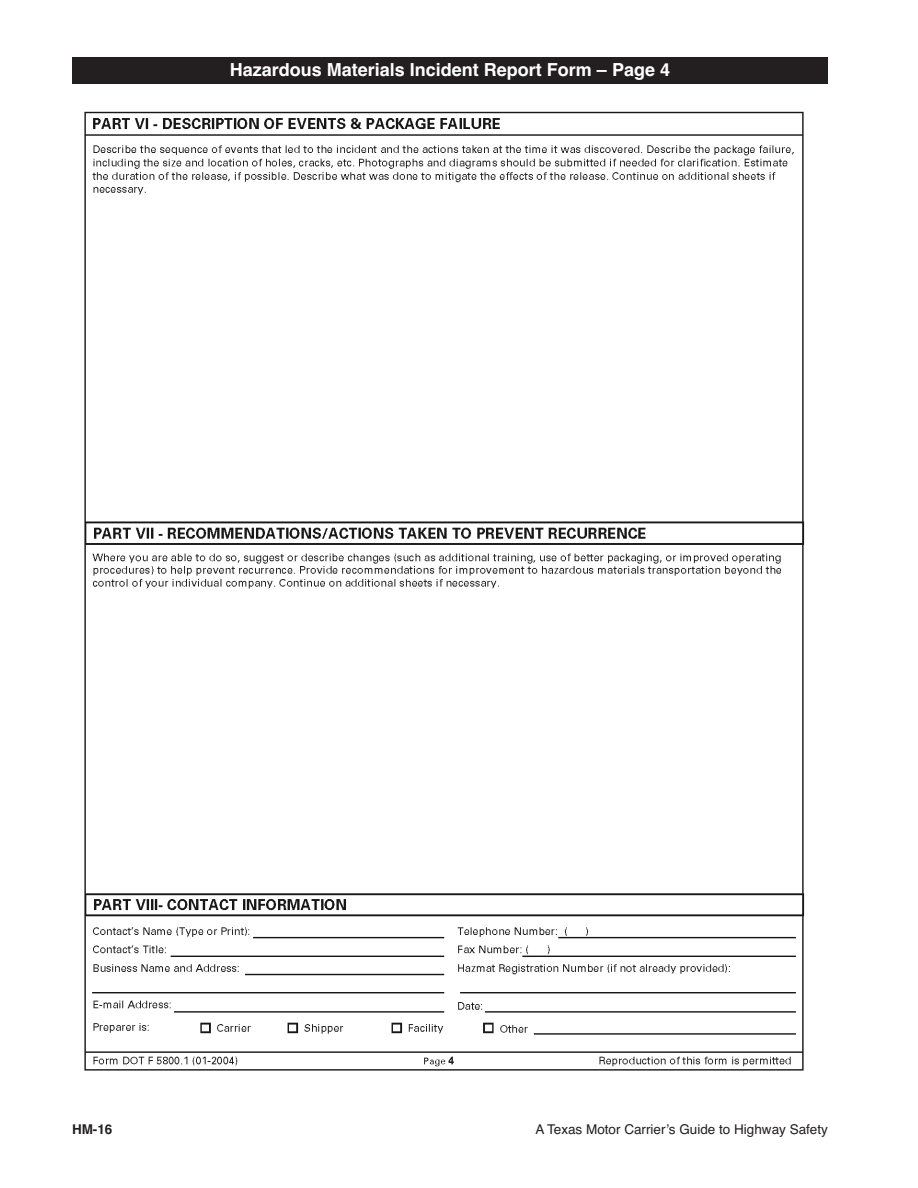
<style>
.page{position:relative;width:918px;height:1188px;background:#fff}
.page>*{position:absolute;margin:0;border:0;box-sizing:border-box;transform-origin:0 0}
.t1{font:700 18px "Helvetica";color:#fff}
.t2{font:13.5px "Helvetica";color:#231f20}
.t3{font:700 13.5px "Helvetica";color:#231f20}
</style>
<div class="page">
<img style="left:84px;top:111px;width:721px;height:960px">
<div style="left:72px;top:57px;width:756px;height:27px;background:#231f20"></div>
<p class="t1" style="left:230px;top:59px;width:442px">Hazardous Materials Incident Report Form – Page 4</p>
<p class="t3" style="left:72px;top:1121px;width:42px">HM-16</p>
<p class="t2" style="left:535px;top:1121px;width:294px">A Texas Motor Carrier’s Guide to Highway Safety</p>
</div>
